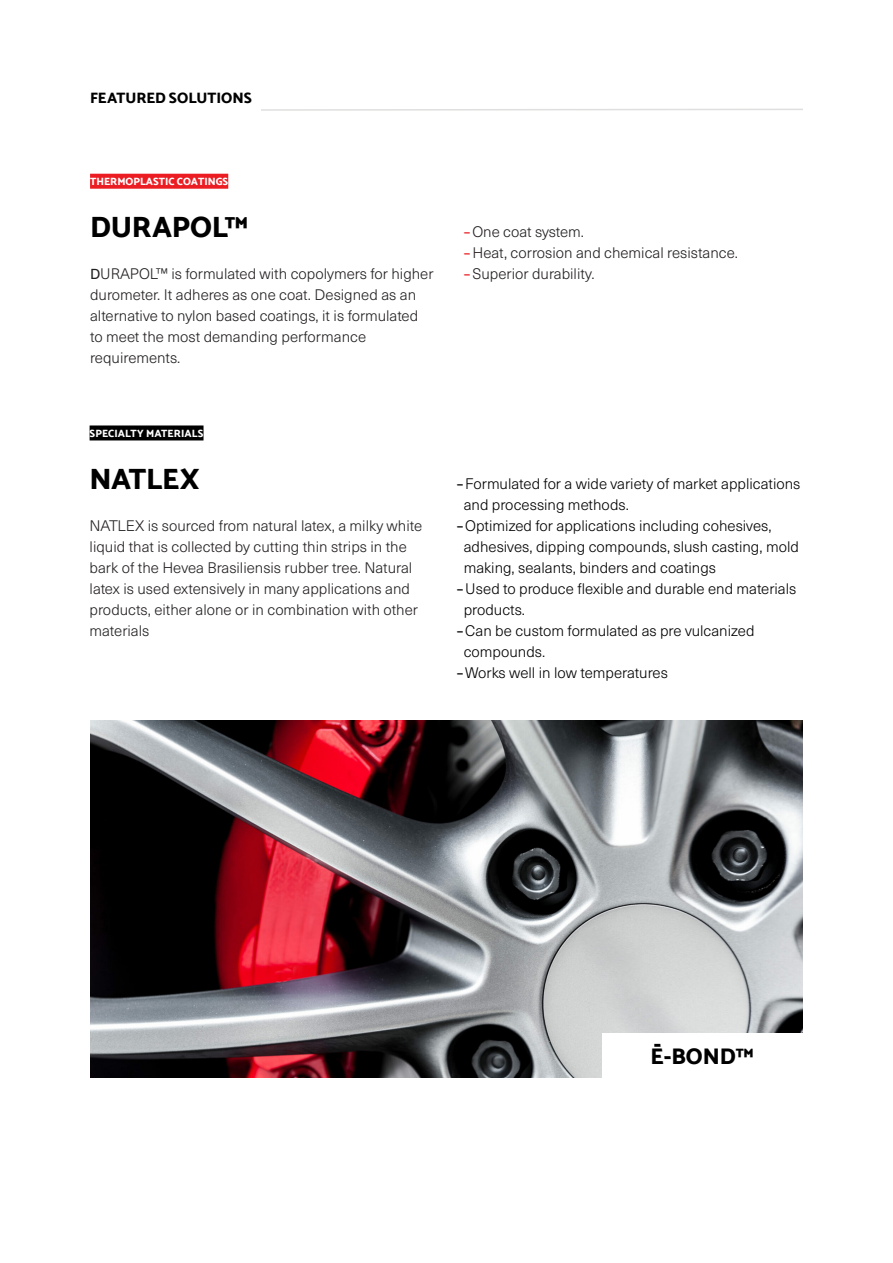
<style>
.page{position:relative;width:893px;height:1263px;background:#fff}
.page>*{position:absolute;margin:0;border:0;box-sizing:border-box;transform-origin:0 0}
.Subtitles{font:800 29.25px "Catamaran";letter-spacing:-.01em;color:#000}
.Credits{font:800 22.5px "Catamaran";color:#000}
.List_-_red{font:300 15px "Neue Haas Unica";color:#000}
.List_-_red-2{font:300 15px/21px "Neue Haas Unica";color:#231f20}
.List_-_blue{font:300 15px/21px "Neue Haas Unica";color:#231f20}
.Sections{font:800 15px "Catamaran";color:#000}
.Table{font:800 10.5px "Catamaran";color:#fff}
.Sections-2{font:800 10.5px "Catamaran";letter-spacing:.005em;color:#fff}
.s1{font-family:"Catamaran";font-weight:500}
.s2{font-family:"Catamaran";font-weight:500;color:#eb1d23}
</style>
<div class="page">
<svg style="left:261px;top:108px;width:542px;height:3px"></svg>
<div style="left:90px;top:425px;width:114px;height:15px;background:#000"></div>
<img style="left:90px;top:720px;width:713px;height:357px">
<div style="left:90px;top:174px;width:138px;height:15px;background:#eb1d23"></div>
<div style="left:602px;top:1033px;width:203px;height:46px;background:#fff"></div>
<p class="Sections" style="left:90px;top:89px;width:163px">FEATURED SOLUTIONS</p>
<p class="Table" style="left:90px;top:175px;width:140px">THERMOPLASTIC COATINGS</p>
<p class="Subtitles" style="left:90px;top:210px;width:159px">DURAPOL™</p>
<p class="List_-_blue" style="left:90px;top:262px;width:345px"><span class="s1">D</span>URAPOL™ is formulated with copolymers for higher durometer. It adheres as one coat. Designed as an alternative to nylon based coatings, it is formulated to meet the most demanding performance requirements.</p>
<p class="List_-_red-2" style="left:464px;top:220px;width:122px"><span class="s2">–</span>One coat system.</p>
<p class="List_-_red-2" style="left:464px;top:241px;width:276px"><span class="s2">–</span>Heat, corrosion and chemical resistance.</p>
<p class="List_-_red-2" style="left:464px;top:262px;width:132px"><span class="s2">–</span>Superior durability.</p>
<p class="Sections-2" style="left:90px;top:427px;width:115px">SPECIALTY MATERIALS</p>
<p class="Subtitles" style="left:90px;top:461px;width:111px">NATLEX</p>
<p class="List_-_red-2" style="left:90px;top:514px;width:334px">NATLEX is sourced from natural latex, a milky white liquid that is collected by cutting thin strips in the bark of the Hevea Brasiliensis rubber tree. Natural latex is used extensively in many applications and products, either alone or in combination with other materials</p>
<p class="List_-_red" style="left:457px;top:473px;width:345px"><span class="s1">–</span>Formulated for a wide variety of market applications</p>
<p class="List_-_red" style="left:464px;top:494px;width:167px">and processing methods.</p>
<p class="List_-_red" style="left:457px;top:515px;width:316px"><span class="s1">–</span>Optimized for applications including cohesives,</p>
<p class="List_-_red" style="left:464px;top:536px;width:337px">adhesives, dipping compounds, slush casting, mold</p>
<p class="List_-_red" style="left:464px;top:557px;width:254px">making, sealants, binders and coatings</p>
<p class="List_-_red" style="left:457px;top:578px;width:341px"><span class="s1">–</span>Used to produce flexible and durable end materials</p>
<p class="List_-_red" style="left:464px;top:599px;width:63px">products.</p>
<p class="List_-_red" style="left:457px;top:620px;width:299px"><span class="s1">–</span>Can be custom formulated as pre vulcanized</p>
<p class="List_-_red" style="left:464px;top:641px;width:83px">compounds.</p>
<p class="List_-_red" style="left:457px;top:662px;width:213px"><span class="s1">–</span>Works well in low temperatures</p>
<p class="Credits" style="left:650px;top:1043px;width:105px">Ē-BOND™</p>
</div>
